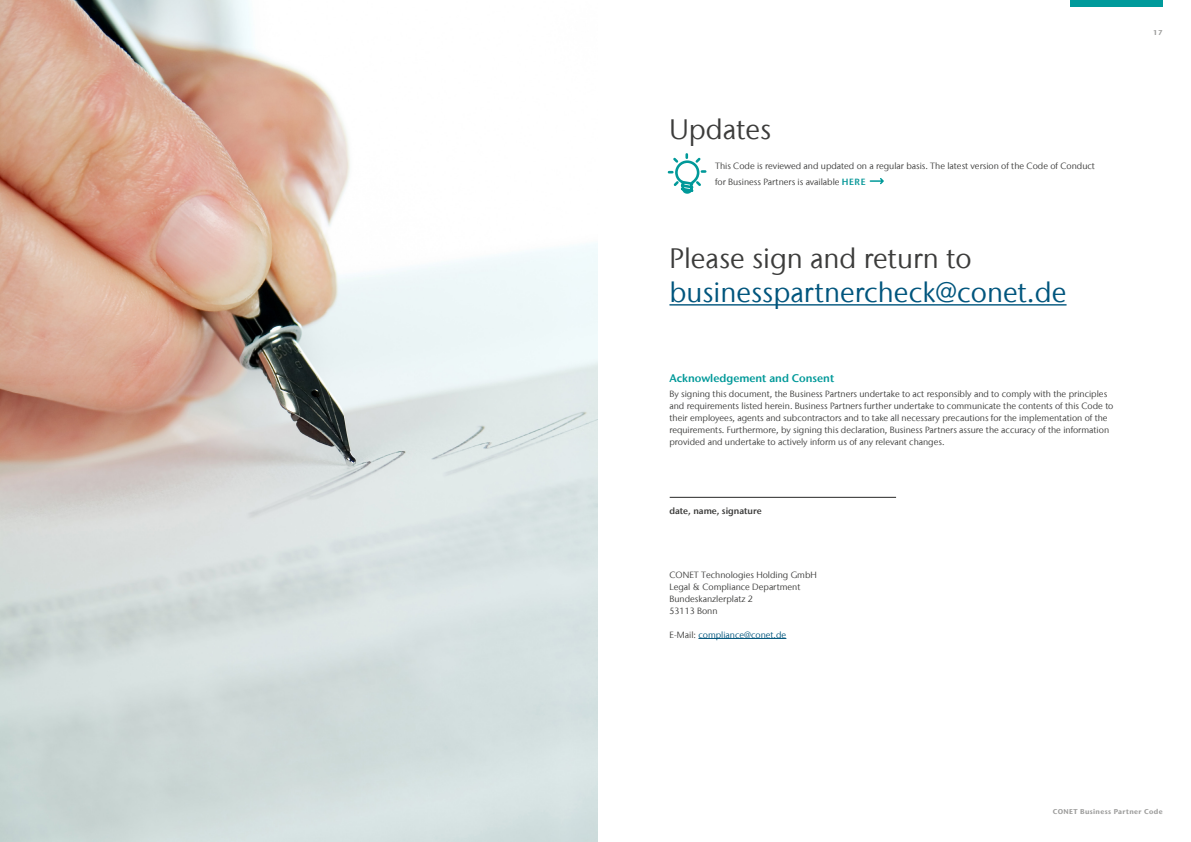
<style>
.page{position:relative;width:1191px;height:842px;background:#fff}
.page>*{position:absolute;margin:0;border:0;box-sizing:border-box;transform-origin:0 0}
.t1{font:28px "Stone Sans IIITC Com";color:#00557d}
.t2{font:28px "Stone Sans IIITC Com";color:#3c3c3b}
.t3{font:600 11px "Stone Sans IIITC Com";color:#099}
.t4{font:9px/12px "Stone Sans IIITC Com";color:#3c3c3b}
.t5{font:9px "Stone Sans IIITC Com";color:#00557d}
.t6{font:600 9px "Stone Sans IIITC Com";color:#3c3c3b}
.t7{font:700 7px "Stone Sans IIITC Com";letter-spacing:.05em;color:#9d9d9c}
.s1{font-weight:600;color:#0c999a}
.s2{color:#3c3c3b}
</style>
<div class="page">
<div style="left:1070px;top:0;width:92px;height:7px;background:#009a9b"></div>
<hr style="left:669px;top:304px;width:397px;height:2px;background:#00557d">
<hr style="left:669px;top:497px;width:227px;height:1px;background:#282827">
<img style="left:0;top:0;width:597px;height:842px">
<hr style="left:698px;top:638px;width:88px;height:1px;background:#00557d">
<svg style="left:667px;top:153px;width:40px;height:41px"></svg>
<svg style="left:869px;top:178px;width:15px;height:7px"></svg>
<h1 class="t2" style="left:669px;top:112px;width:103px">Updates</h1>
<p class="t4" style="left:715px;top:157px;width:381px;line-height:16px">This Code is reviewed and updated on a regular basis. The latest version of the Code of Conduct for Business Partners is available <span class="s1">HERE</span></p>
<h1 class="t2" style="left:669px;top:241px;width:304px">Please sign and return to</h1>
<h1 class="t1" style="left:669px;top:275px;width:398px">businesspartnercheck@conet.de</h1>
<p class="t3" style="left:669px;top:371px;width:166px">Acknowledgement and Consent</p>
<p class="t4" style="left:669px;top:387px;width:445px">By signing this document, the Business Partners undertake to act responsibly and to comply with the principles and requirements listed herein. Business Partners further undertake to communicate the contents of this Code to their employees, agents and subcontractors and to take all necessary precautions for the implementation of the requirements. Furthermore, by signing this declaration, Business Partners assure the accuracy of the information provided and undertake to actively inform us of any relevant changes.</p>
<p class="t6" style="left:669px;top:505px;width:94px">date, name, signature</p>
<p class="t4" style="left:669px;top:568px;width:149px">CONET Technologies Holding GmbH<br>Legal &amp; Compliance Department<br>Bundeskanzlerplatz 2<br>53113 Bonn</p>
<p class="t5" style="left:669px;top:629px;width:118px"><span class="s2">E-Mail:</span> compliance@conet.de</p>
<p class="t7" style="left:1153px;top:28px;width:11px">17</p>
<p class="t7" style="left:1052px;top:807px;width:111px">CONET Business Partner Code</p>
</div>
